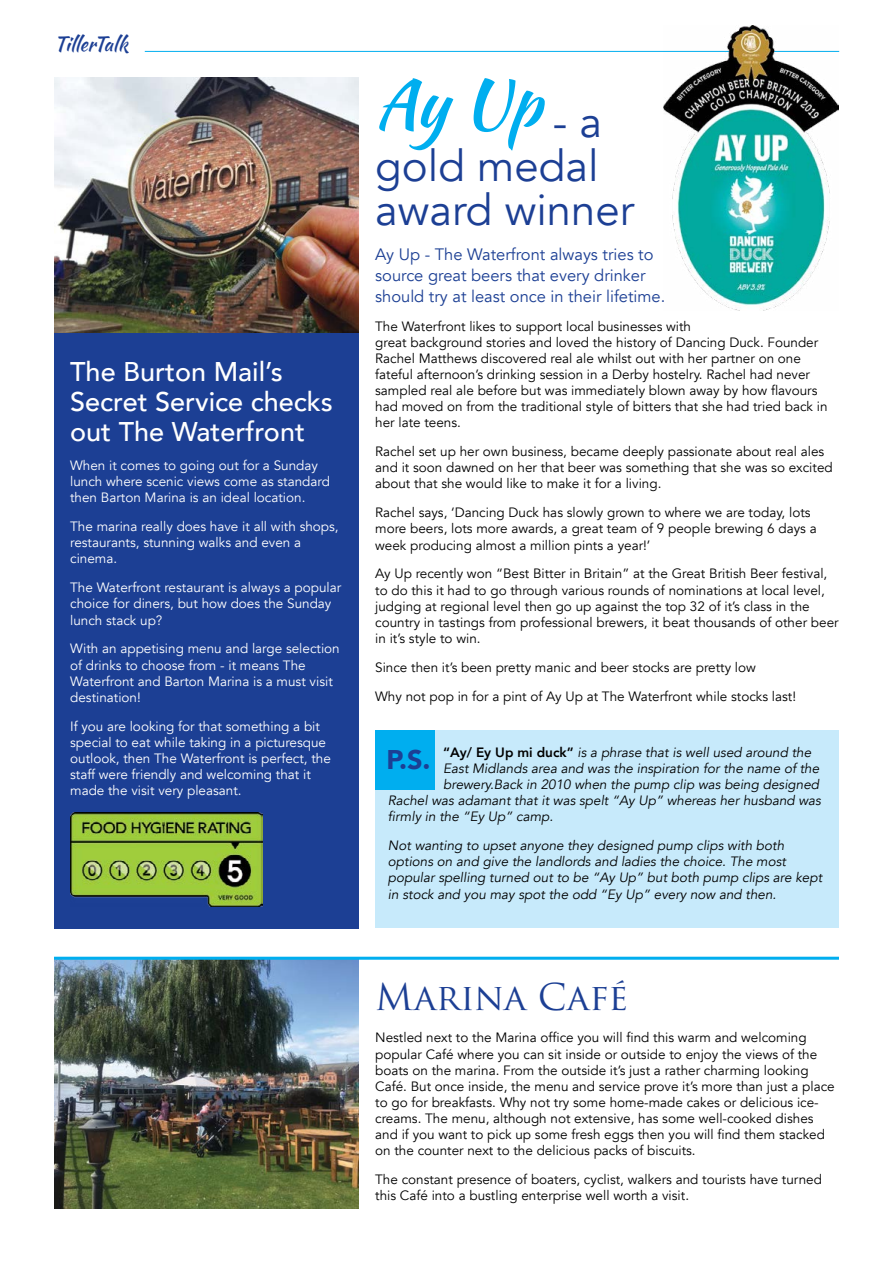
<style>
.page{position:relative;width:893px;height:1263px;background:#fff}
.page>*{position:absolute;margin:0;border:0;box-sizing:border-box;transform-origin:0 0}
.t1{font:65.55px "Kaushan Script";color:#00aeef}
.t2{font:43.8px/43.8px "Avenir";color:#1c3f94}
.t3{font:36px "Trajan Pro";color:#1c3f94}
.t4{font:500 27px/30px "Avenir";color:#fff}
.t5{font:900 27px "Avenir";color:#1c3f94}
.t6{font:20.1px "Kaushan Script";color:#1c3f94}
.t7{font:16.5px/21px "Avenir";color:#1c3f94}
.t8{font:13.5px/16px "Avenir";color:#000}
.t9{font:13.5px/16px "Avenir";color:#fff}
.t10{font:italic 13.5px/16px "Avenir";color:#000}
.s1{font-weight:800;font-style:normal}
</style>
<div class="page">
<hr style="left:145px;top:51px;width:694px;height:1px;background:#00aeef">
<div style="left:54px;top:77px;width:305px;height:851px;background:#1c3f94"></div>
<img style="left:54px;top:960px;width:305px;height:249px">
<img style="left:70px;top:812px;width:192px;height:94px">
<img style="left:54px;top:77px;width:305px;height:255px">
<div style="left:375px;top:730px;width:464px;height:198px;background:#c7eafb"></div>
<img style="left:664px;top:26px;width:175px;height:285px">
<hr style="left:54px;top:957px;width:785px;height:3px;background:#00aeef">
<div style="left:375px;top:730px;width:60px;height:60px;background:#00aeef"></div>
<h3 class="t6" style="left:54px;top:29px;width:75px">TillerTalk</h3>
<h3 class="t4" style="left:70px;top:355px;width:264px">The Burton Mail’s<br>Secret Service checks out The Waterfront</h3>
<p class="t9" style="left:70px;top:458px;width:261px">When it comes to going out for a Sunday lunch where scenic views come as standard then Barton Marina is an ideal location.</p>
<p class="t9" style="left:70px;top:519px;width:270px">The marina really does have it all with shops, restaurants, stunning walks and even a cinema.</p>
<p class="t9" style="left:70px;top:580px;width:273px">The Waterfront restaurant is always a popular choice for diners, but how does the Sunday lunch stack up?</p>
<p class="t9" style="left:70px;top:641px;width:271px">With an appetising menu and large selection of drinks to choose from - it means The Waterfront and Barton Marina is a must visit destination!</p>
<p class="t9" style="left:70px;top:718px;width:262px">If you are looking for that something a bit special to eat while taking in a picturesque outlook, then The Waterfront is perfect, the staff were friendly and welcoming that it made the visit very pleasant.</p>
<h1 class="t1" style="left:375px;top:55px;width:229px">Ay Up <sub>-</sub> <sub>a</sub></h1>
<h2 class="t2" style="left:375px;top:145px;width:261px">gold medal award winner</h2>
<p class="t7" style="left:375px;top:244px;width:292px">Ay Up - The Waterfront always tries to source great beers that every drinker should try at least once in their lifetime.</p>
<p class="t8" style="left:375px;top:318px;width:454px">The Waterfront likes to support local businesses with<br>great background stories and loved the history of Dancing Duck. Founder Rachel Matthews discovered real ale whilst out with her partner on one fateful afternoon’s drinking session in a Derby hostelry. Rachel had never sampled real ale before but was immediately blown away by how flavours had moved on from the traditional style of bitters that she had tried back in her late teens.</p>
<p class="t8" style="left:375px;top:444px;width:459px">Rachel set up her own business, became deeply passionate about real ales and it soon dawned on her that beer was something that she was so excited about that she would like to make it for a living.</p>
<p class="t8" style="left:375px;top:505px;width:443px">Rachel says, ‘Dancing Duck has slowly grown to where we are today, lots more beers, lots more awards, a great team of 9 people brewing 6 days a week producing almost a million pints a year!’</p>
<p class="t8" style="left:375px;top:566px;width:465px">Ay Up recently won “Best Bitter in Britain” at the Great British Beer festival, to do this it had to go through various rounds of nominations at local level, judging at regional level then go up against the top 32 of it’s class in the country in tastings from professional brewers, it beat thousands of other beer in it’s style to win.</p>
<p class="t8" style="left:375px;top:653px;width:422px;line-height:29px">Since then it’s been pretty manic and beer stocks are pretty low<br>Why not pop in for a pint of Ay Up at The Waterfront while stocks last!</p>
<p class="t10" style="left:443px;top:744px;width:370px"><span class="s1">“Ay/ Ey Up mi duck”</span> is a phrase that is well used around the</p>
<p class="t10" style="left:443px;top:760px;width:378px">East Midlands area and was the inspiration for the name of the</p>
<p class="t10" style="left:443px;top:777px;width:377px">brewery.Back in 2010 when the pump clip was being designed</p>
<p class="t10" style="left:388px;top:793px;width:435px">Rachel was adamant that it was spelt “Ay Up” whereas her husband was</p>
<p class="t10" style="left:388px;top:809px;width:167px">firmly in the “Ey Up” camp.</p>
<p class="t10" style="left:388px;top:838px;width:436px">Not wanting to upset anyone they designed pump clips with both options on and give the landlords and ladies the choice. The most popular spelling turned out to be “Ay Up” but both pump clips are kept in stock and you may spot the odd “Ey Up” every now and then.</p>
<h3 class="t5" style="left:387px;top:737px;width:45px">P.S.</h3>
<h3 class="t3" style="left:375px;top:974px;width:255px">Marina Café</h3>
<p class="t8" style="left:375px;top:1030px;width:461px">Nestled next to the Marina office you will find this warm and welcoming popular Café where you can sit inside or outside to enjoy the views of the boats on the marina. From the outside it’s just a rather charming looking Café. But once inside, the menu and service prove it’s more than just a place to go for breakfasts. Why not try some home-made cakes or delicious ice&shy;creams. The menu, although not extensive, has some well-cooked dishes and if you want to pick up some fresh eggs then you will find them stacked on the counter next to the delicious packs of biscuits.</p>
<p class="t8" style="left:375px;top:1172px;width:448px">The constant presence of boaters, cyclist, walkers and tourists have turned this Café into a bustling enterprise well worth a visit.</p>
</div>
